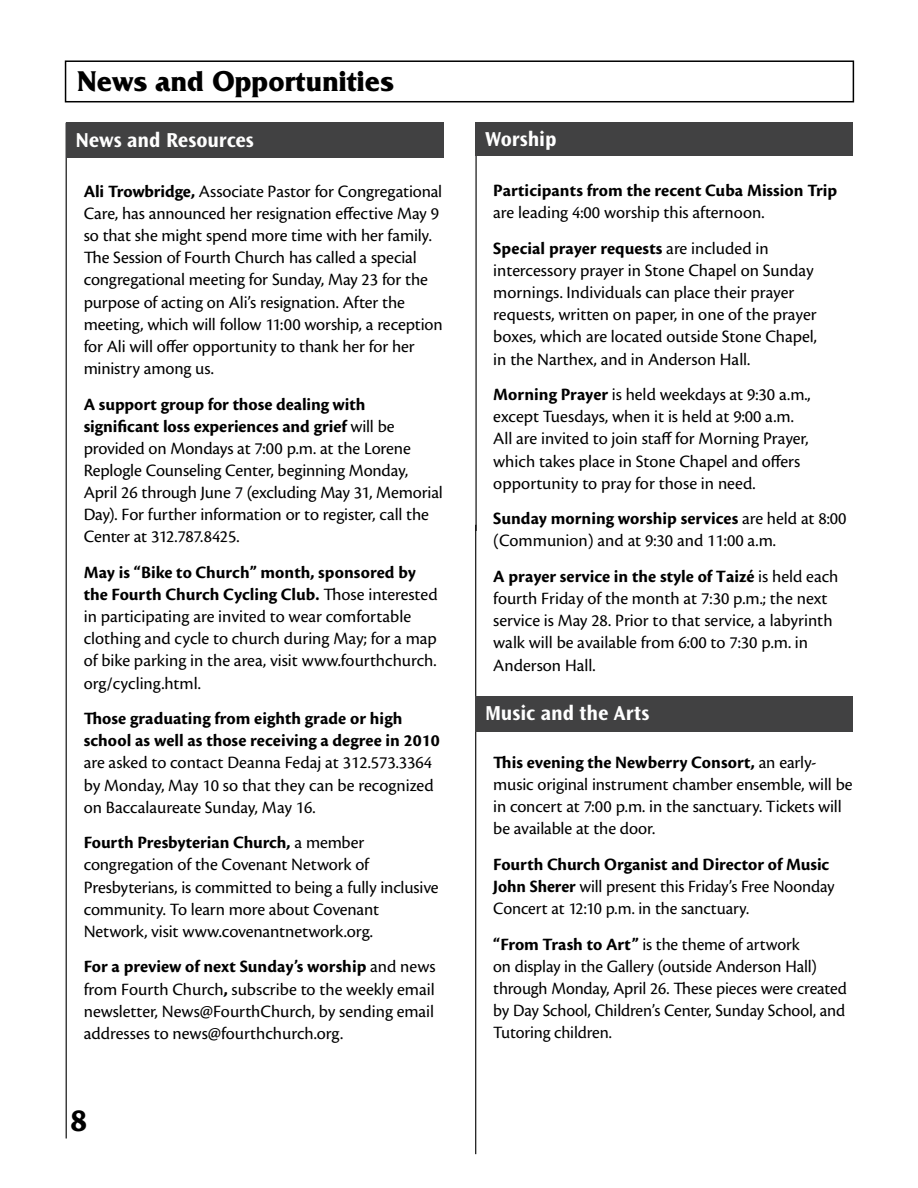
<style>
.page{position:relative;width:918px;height:1188px;background:#fff}
.page>*{position:absolute;margin:0;border:0;box-sizing:border-box;transform-origin:0 0}
.t1{font:700 34.5px "Cronos Pro";color:#000}
.t2{font:700 30px "Friz Quadrata Std";letter-spacing:.005em;color:#000;scale:.94 1}
.t3{font:700 21px "Ocean Sans Std";letter-spacing:-.005em;color:#fff}
.t4{font:18px/22.2px "Cronos Pro";letter-spacing:-.005em;color:#000}
.t5{font:700 18px/22.2px "Cronos Pro";letter-spacing:.005em;color:#000}
.s1{font-weight:700}
</style>
<div class="page">
<hr style="left:66px;top:123px;width:1px;height:1015px;background:#000">
<div style="left:65px;top:60px;width:789px;height:42px;border:2px solid #000"></div>
<hr style="left:476px;top:123px;width:1px;height:408px;background:#000">
<hr style="left:475px;top:525px;width:1px;height:629px;background:#000">
<div style="left:66px;top:123px;width:378px;height:35px;background:#414142"></div>
<div style="left:475px;top:123px;width:378px;height:33px;background:#414142"></div>
<div style="left:475px;top:696px;width:378px;height:35px;background:#414142"></div>
<h2 class="t2" style="left:77px;top:65px;width:338px">News and Opportunities</h2>
<p class="t3" style="left:75px;top:128px;width:180px">News and Resources</p>
<p class="t3" style="left:485px;top:128px;width:73px">Worship</p>
<p class="t5" style="left:493px;top:180px;width:345px">Participants from the recent Cuba Mission Trip</p>
<p class="t4" style="left:493px;top:195px;width:277px;line-height:35.7px">are leading 4:00 worship this afternoon.<br><span class="s1">Special prayer requests</span> are included in</p>
<p class="t4" style="left:493px;top:259px;width:325px">intercessory prayer in Stone Chapel on Sunday mornings. Individuals can place their prayer requests, written on paper, in one of the prayer boxes, which are located outside Stone Chapel, in the Narthex, and in Anderson Hall.</p>
<p class="t4" style="left:493px;top:384px;width:319px"><span class="s1">Morning Prayer</span> is held weekdays at 9:30 a.m., except Tuesdays, when it is held at 9:00 a.m.<br>All are invited to join staff for Morning Prayer, which takes place in Stone Chapel and offers opportunity to pray for those in need.</p>
<p class="t4" style="left:493px;top:508px;width:355px"><span class="s1">Sunday morning worship services</span> are held at 8:00 (Communion) and at 9:30 and 11:00 a.m.</p>
<p class="t4" style="left:493px;top:565px;width:347px"><span class="s1">A prayer service in the style of Taizé</span> is held each fourth Friday of the month at 7:30 p.m.; the next service is May 28. Prior to that service, a labyrinth walk will be available from 6:00 to 7:30 p.m. in Anderson Hall.</p>
<p class="t3" style="left:485px;top:702px;width:166px">Music and the Arts</p>
<p class="t4" style="left:493px;top:751px;width:361px"><span class="s1">This evening the Newberry Consort,</span> an early&shy;music original instrument chamber ensemble, will be in concert at 7:00 p.m. in the sanctuary. Tickets will be available at the door.</p>
<p class="t4" style="left:493px;top:853px;width:343px"><span class="s1">Fourth Church Organist and Director of Music<br>John Sherer</span> will present this Friday’s Free Noonday<br>Concert at 12:10 p.m. in the sanctuary.</p>
<p class="t4" style="left:493px;top:933px;width:355px"><span class="s1">“From Trash to Art”</span> is the theme of artwork<br>on display in the Gallery (outside Anderson Hall) through Monday, April 26. These pieces were created by Day School, Children’s Center, Sunday School, and Tutoring children.</p>
<p class="t4" style="left:84px;top:180px;width:361px"><span class="s1">Ali Trowbridge,</span> Associate Pastor for Congregational Care, has announced her resignation effective May 9 so that she might spend more time with her family.<br>The Session of Fourth Church has called a special congregational meeting for Sunday, May 23 for the purpose of acting on Ali’s resignation. After the meeting, which will follow 11:00 worship, a reception for Ali will offer opportunity to thank her for her ministry among us.</p>
<p class="t4" style="left:84px;top:393px;width:361px"><span class="s1">A support group for those dealing with significant loss experiences and grief</span> will be provided on Mondays at 7:00 p.m. at the Lorene Replogle Counseling Center, beginning Monday, April 26 through June 7 (excluding May 31, Memorial Day). For further information or to register, call the Center at 312.787.8425.</p>
<p class="t4" style="left:84px;top:561px;width:355px"><span class="s1">May is “Bike to Church” month, sponsored by the Fourth Church Cycling Club.</span> Those interested in participating are invited to wear comfortable clothing and cycle to church during May; for a map of bike parking in the area, visit www.fourthchurch. org/cycling.html.</p>
<p class="t5" style="left:84px;top:708px;width:358px">Those graduating from eighth grade or high school as well as those receiving a degree in 2010</p>
<p class="t4" style="left:84px;top:752px;width:352px;text-align:justify">are asked to contact Deanna Fedaj at 312.573.3364 by Monday, May 10 so that they can be recognized on Baccalaureate Sunday, May 16.</p>
<p class="t4" style="left:84px;top:832px;width:357px"><span class="s1">Fourth Presbyterian Church,</span> a member congregation of the Covenant Network of Presbyterians, is committed to being a fully inclusive community. To learn more about Covenant Network, visit www.covenantnetwork.org.</p>
<p class="t4" style="left:84px;top:956px;width:353px;text-align:justify"><span class="s1">For a preview of next Sunday’s worship</span> and news from Fourth Church<span class="s1">,</span> subscribe to the weekly email newsletter, News@FourthChurch, by sending email addresses to news@fourthchurch.org.</p>
<h1 class="t1" style="left:70px;top:1101px;width:19px">8</h1>
</div>
